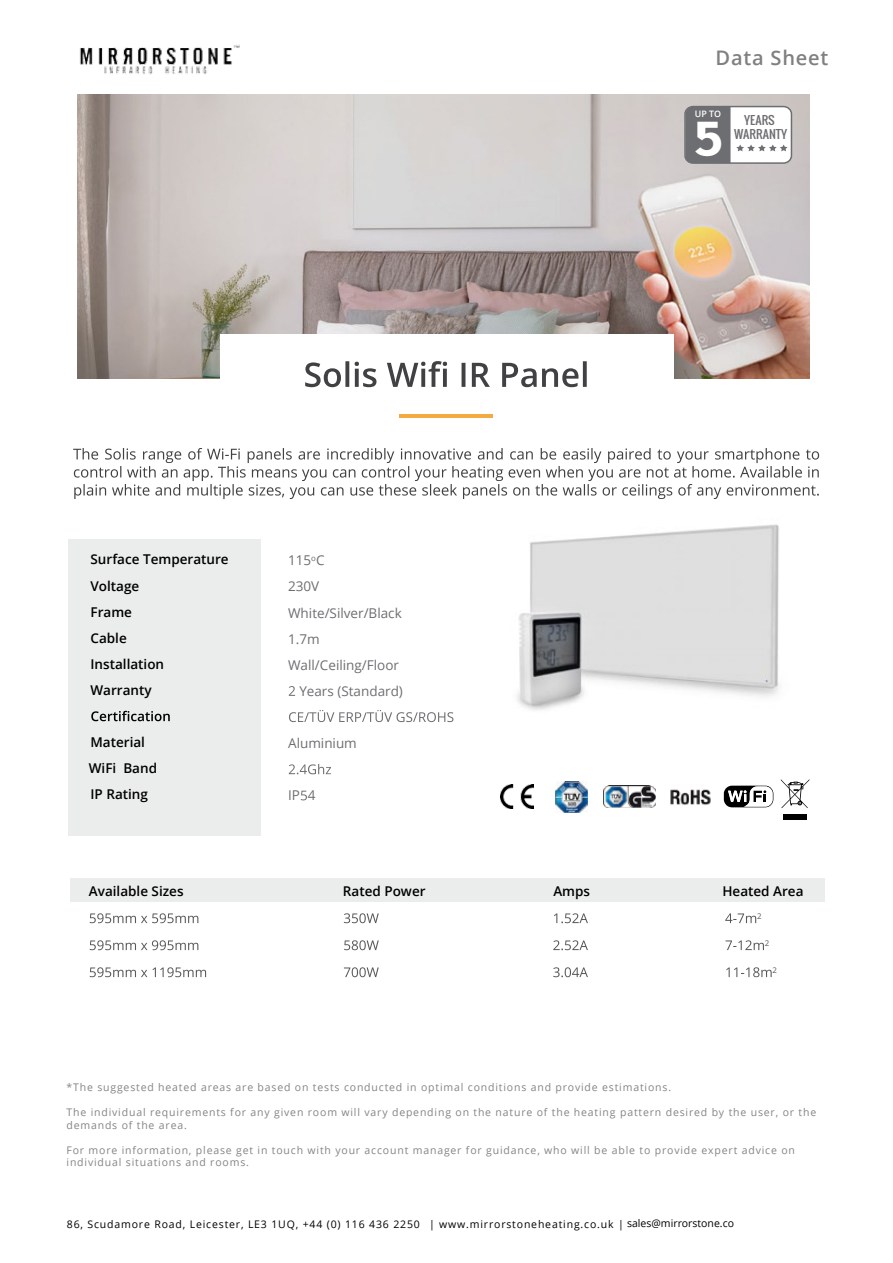
<style>
.page{position:relative;width:893px;height:1263px;background:#fff}
.page>*{position:absolute;margin:0;border:0;box-sizing:border-box;transform-origin:0 0}
.t1{font:700 45.75px "Pier Sans";color:#fff;scale:1.08 1}
.t2{font:600 20.1px "Open Sans";letter-spacing:.04em;color:#808080}
.t3{font:600 13.5px/26.1px "Open Sans";color:#000}
.t4{font:13.5px "Open Sans";color:#6d6e71}
.t5{font:11.25px/13.5px "Oswald";color:#6d6e71;text-align:center;scale:1.08 1}
.t6{font:10.5px/12.6px "Open Sans";letter-spacing:.08em;color:#848484}
.t7{font:10.5px "Open Sans";letter-spacing:.08em;color:#000}
.t8{font:600 8.85px "Open Sans";color:#fff}
.t9{font:7.8px "Open Sans";color:#58595b}
</style>
<div class="page">
<img style="left:517px;top:499px;width:262px;height:211px">
<div style="left:68px;top:539px;width:193px;height:297px;background:#ebecec"></div>
<img style="left:77px;top:95px;width:732px;height:283px">
<div style="left:220px;top:334px;width:453px;height:102px;background:#fff"></div>
<svg style="left:91px;top:711px;width:79px;height:10px"></svg>
<svg style="left:289px;top:686px;width:6px;height:10px"></svg>
<svg style="left:289px;top:710px;width:164px;height:12px"></svg>
<svg style="left:289px;top:764px;width:42px;height:10px"></svg>
<svg style="left:301px;top:791px;width:6px;height:9px"></svg>
<svg style="left:73px;top:448px;width:746px;height:51px"></svg>
<svg style="left:305px;top:361px;width:282px;height:26px"></svg>
<hr style="left:400px;top:414px;width:93px;height:4px;background:#f5aa40">
<div style="left:71px;top:879px;width:754px;height:23px;background:#ebecec"></div>
<svg style="left:90px;top:913px;width:108px;height:10px"></svg>
<svg style="left:344px;top:913px;width:35px;height:10px"></svg>
<svg style="left:554px;top:913px;width:34px;height:10px"></svg>
<svg style="left:725px;top:913px;width:31px;height:10px"></svg>
<svg style="left:90px;top:940px;width:108px;height:10px"></svg>
<svg style="left:344px;top:940px;width:35px;height:10px"></svg>
<svg style="left:553px;top:940px;width:35px;height:10px"></svg>
<svg style="left:726px;top:940px;width:38px;height:10px"></svg>
<svg style="left:90px;top:967px;width:116px;height:10px"></svg>
<svg style="left:344px;top:967px;width:35px;height:10px"></svg>
<svg style="left:553px;top:967px;width:35px;height:10px"></svg>
<svg style="left:726px;top:967px;width:46px;height:10px"></svg>
<img style="left:500px;top:785px;width:33px;height:23px">
<img style="left:604px;top:785px;width:52px;height:23px">
<img style="left:670px;top:789px;width:41px;height:16px">
<img style="left:556px;top:781px;width:31px;height:32px">
<div style="left:783px;top:814px;width:24px;height:6px;background:#000"></div>
<svg style="left:781px;top:779px;width:28px;height:29px"></svg>
<img style="left:79px;top:44px;width:161px;height:31px">
<svg style="left:724px;top:786px;width:49px;height:21px"></svg>
<div style="left:685px;top:107px;width:106px;height:56px;background:#fff;border-radius:8px"></div>
<div style="left:684px;top:106px;width:108px;height:58px;border:2px solid #6d6e71;border-radius:8px"></div>
<div style="left:685px;top:107px;width:45px;height:56px;background:#6d6e71"></div>
<svg style="left:736px;top:145px;width:51px;height:6px"></svg>
<h2 class="t2" style="left:715px;top:44px;width:114px">Data Sheet</h2>
<p class="t3" style="left:91px;top:546px;width:140px">Surface Temperature<br>Voltage<br>Frame<br>Cable<br>Installation<br>Warranty</p>
<p class="t3" style="left:91px;top:729px;width:56px">Material</p>
<p class="t3" style="left:89px;top:755px;width:70px">WiFi Band</p>
<p class="t3" style="left:91px;top:781px;width:59px">IP Rating</p>
<p class="t4" style="left:288px;top:551px;width:38px">115<sup>o</sup>C</p>
<p class="t4" style="left:288px;top:577px;width:33px">230V</p>
<p class="t4" style="left:288px;top:603px;width:115px">White/Silver/Black</p>
<p class="t4" style="left:288px;top:629px;width:33px">1.7m</p>
<p class="t4" style="left:288px;top:656px;width:112px">Wall/Ceiling/Floor</p>
<p class="t4" style="left:299px;top:682px;width:105px">Years (Standard)</p>
<p class="t4" style="left:288px;top:734px;width:70px">Aluminium</p>
<p class="t4" style="left:288px;top:786px;width:29px">IP 4</p>
<p class="t8" style="left:695px;top:108px;width:28px">UP TO</p>
<h1 class="t1" style="left:693px;top:107px;width:29px">5</h1>
<p class="t5" style="left:734px;top:114px;width:51px">YEARS<br>WARRANTY</p>
<p class="t3" style="left:89px;top:878px;width:96px">Available Sizes</p>
<p class="t3" style="left:343px;top:878px;width:84px">Rated Power</p>
<p class="t3" style="left:553px;top:878px;width:38px">Amps</p>
<p class="t3" style="left:722px;top:878px;width:83px">Heated Area</p>
<p class="t9" style="left:757px;top:910px;width:6px">2</p>
<p class="t9" style="left:765px;top:937px;width:6px">2</p>
<p class="t9" style="left:773px;top:964px;width:6px">2</p>
<p class="t6" style="left:67px;top:1080px;width:606px">*The suggested heated areas are based on tests conducted in optimal conditions and provide estimations.</p>
<p class="t6" style="left:67px;top:1105px;width:751px">The individual requirements for any given room will vary depending on the nature of the heating pattern desired by the user, or the demands of the area.</p>
<p class="t6" style="left:67px;top:1143px;width:730px">For more information, please get in touch with your account manager for guidance, who will be able to provide expert advice on individual situations and rooms.</p>
<p class="t7" style="left:67px;top:1217px;width:669px">86, Scudamore Road, Leicester, LE3 1UQ, +44 (0) 116 436 2250 | www.mirrorstoneheating.co.uk | sales@mirrorstone.co</p>
</div>
